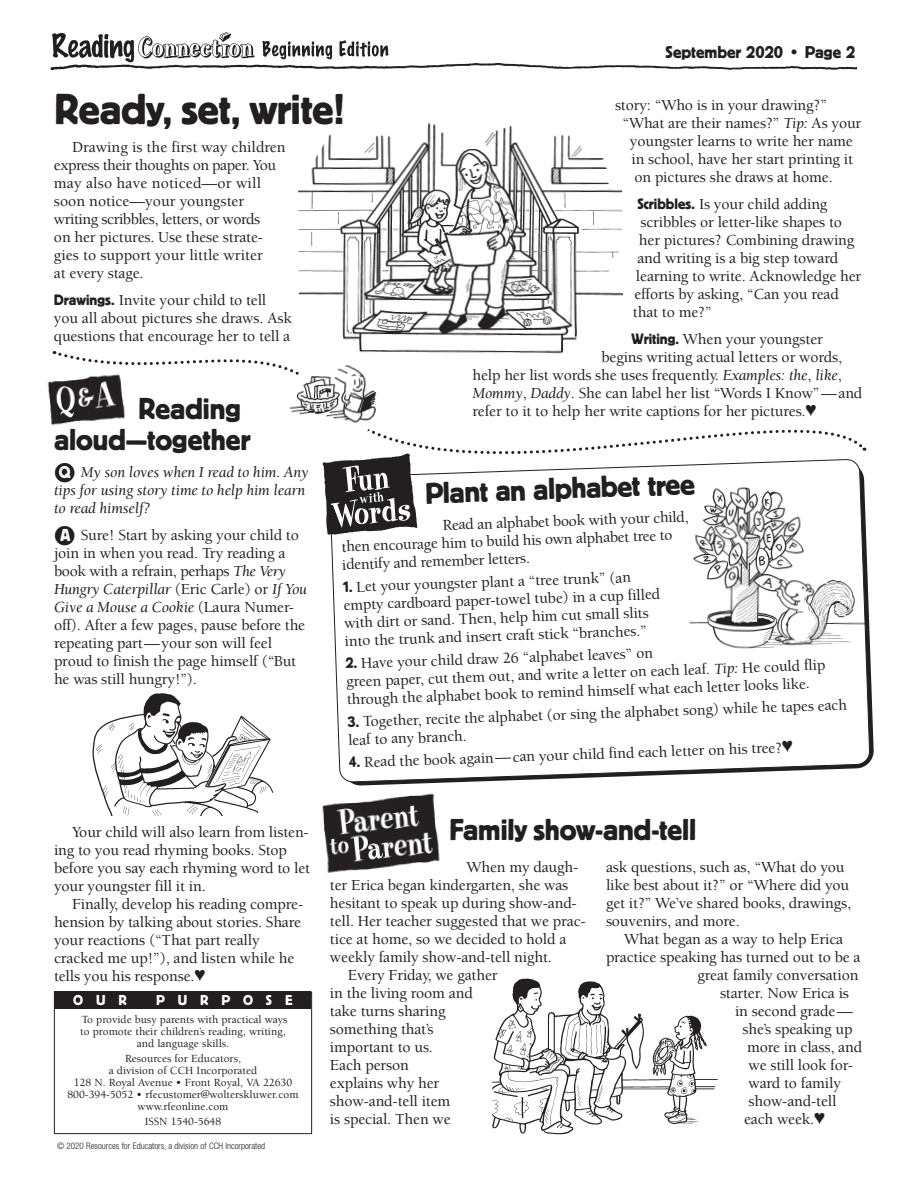
<style>
.page{position:relative;width:918px;height:1188px;background:#fff}
.page>*{position:absolute;margin:0;border:0;box-sizing:border-box;transform-origin:0 0}
.t1{font:45px "Platz";letter-spacing:-.005em;color:#231f20}
.t2{font:31.5px/31.5px "Platz";color:#231f20}
.t3{font:18px "Platz";color:#231f20}
.t4{font:500 15.75px/18px "Berkeley Std";letter-spacing:-.01em;color:#231f20}
.t5{font:italic 15.75px/18px "Berkeley Std";letter-spacing:-.01em;color:#231f20}
.t6{font:15px "Platz";letter-spacing:.86em;color:#fff}
.t7{font:500 11.25px/12px "Berkeley Std";color:#231f20;text-align:center}
.t8{font:300 condensed 9px "Helvetica Neue";color:#231f20}
.s1{font-weight:400;font-style:italic}
.s2{font-family:"Platz";font-weight:400}
.s3{font-family:"Platz";font-style:normal;font-size:18px;color:#fff}
.s4{font-family:"Platz";font-weight:400;font-size:18px;color:#fff}
</style>
<div class="page">
<svg style="left:383px;top:429px;width:483px;height:26px"></svg>
<svg style="left:331px;top:459px;width:539px;height:323px"></svg>
<div style="left:54px;top:992px;width:258px;height:142px;border:1px solid #231f20"></div>
<div style="left:55px;top:992px;width:256px;height:17px;background:#231f20"></div>
<img style="left:50px;top:63px;width:807px;height:8px">
<img style="left:53px;top:33px;width:336px;height:30px">
<img style="left:47px;top:381px;width:5px;height:44px">
<img style="left:322px;top:793px;width:118px;height:80px">
<img style="left:322px;top:451px;width:96px;height:86px">
<img style="left:687px;top:487px;width:181px;height:166px">
<img style="left:492px;top:978px;width:226px;height:157px">
<img style="left:92px;top:693px;width:182px;height:122px">
<img style="left:298px;top:123px;width:325px;height:231px">
<svg style="left:52px;top:329px;width:329px;height:108px"></svg>
<img style="left:287px;top:362px;width:94px;height:64px">
<h1 class="t3" style="left:666px;top:42px;width:191px">September 2020 • Page 2</h1>
<h2 class="t1" style="left:54px;top:84px;width:292px">Ready, set, write!</h2>
<p class="t4" style="left:615px;top:96px;width:214px">story: “Who is in your drawing?”</p>
<p class="t4" style="left:622px;top:114px;width:240px">“What are their names?” <span class="s1">Tip:</span> As your</p>
<p class="t4" style="left:630px;top:132px;width:224px">youngster learns to write her name</p>
<p class="t4" style="left:631px;top:150px;width:223px">in school, have her start printing it</p>
<p class="t4" style="left:634px;top:168px;width:200px">on pictures she draws at home.</p>
<p class="t4" style="left:637px;top:195px;width:192px"><span class="s2">Scribbles.</span> Is your child adding</p>
<p class="t4" style="left:640px;top:213px;width:203px">scribbles or letter-like shapes to</p>
<p class="t4" style="left:639px;top:231px;width:217px">her pictures? Combining drawing</p>
<p class="t4" style="left:637px;top:249px;width:202px">and writing is a big step toward</p>
<p class="t4" style="left:636px;top:267px;width:227px">learning to write. Acknowledge her</p>
<p class="t4" style="left:634px;top:285px;width:206px">efforts by asking, “Can you read</p>
<p class="t4" style="left:633px;top:303px;width:80px">that to me?”</p>
<p class="t4" style="left:631px;top:330px;width:193px"><span class="s2">Writing.</span> When your youngster</p>
<p class="t4" style="left:601px;top:348px;width:242px">begins writing actual letters or words,</p>
<p class="t4" style="left:472px;top:366px;width:371px">help her list words she uses frequently. <span class="s1">Examples: the</span>, <span class="s1">like</span>,</p>
<p class="t4" style="left:472px;top:384px;width:391px"><span class="s1">Mommy</span>, <span class="s1">Daddy</span>. She can label her list “Words I Know”—and</p>
<p class="t4" style="left:472px;top:402px;width:346px">refer to it to help her write captions for her pictures.♥</p>
<p class="t4" style="left:54px;top:138px;width:233px;text-indent:18px">Drawing is the first way children express their thoughts on paper. You may also have noticed—or will soon notice—your youngster writing scribbles, letters, or words<br>on her pictures. Use these strate&shy;gies to support your little writer<br>at every stage.</p>
<p class="t4" style="left:54px;top:291px;width:239px"><span class="s2">Drawings.</span> Invite your child to tell you all about pictures she draws. Ask questions that encourage her to tell a</p>
<h2 class="t2" style="left:54px;top:392px;width:198px;text-indent:84px">Reading aloud—together</h2>
<p class="t5" style="left:54px;top:463px;width:256px">●<span class="s3">Q</span> My son loves when I read to him. Any tips for using story time to help him learn to read himself?</p>
<p class="t4" style="left:54px;top:526px;width:255px">●<span class="s4">A</span> Sure! Start by asking your child to join in when you read. Try reading a book with a refrain, perhaps <span class="s1">The Very Hungry Caterpillar</span> (Eric Carle) or <span class="s1">If You Give a Mouse a Cookie</span> (Laura Numer&shy;off). After a few pages, pause before the repeating part—your son will feel proud to finish the page himself (“But he was still hungry!”).</p>
<h2 class="t2" style="left:425px;top:477px;width:271px;rotate:-2deg">Plant an alphabet tree</h2>
<p class="t4" style="left:341px;top:520px;width:349px;text-indent:102px;rotate:-2deg">Read an alphabet book with your child, then encourage him to build his own alphabet tree to identify and remember letters.</p>
<p class="t4" style="left:343px;top:578px;width:318px;rotate:-2deg"><span class="s2">1.</span> Let your youngster plant a “tree trunk” (an empty cardboard paper-towel tube) in a cup filled with dirt or sand. Then, help him cut small slits into the trunk and insert craft stick “branches.”</p>
<p class="t4" style="left:345px;top:655px;width:481px;rotate:-2deg"><span class="s2">2.</span> Have your child draw 26 “alphabet leaves” on<br>green paper, cut them out, and write a letter on each leaf. <span class="s1">Tip:</span> He could flip through the alphabet book to remind himself what each letter looks like.</p>
<p class="t4" style="left:347px;top:713px;width:501px;rotate:-2deg"><span class="s2">3.</span> Together, recite the alphabet (or sing the alphabet song) while he tapes each leaf to any branch.</p>
<p class="t4" style="left:349px;top:754px;width:446px;rotate:-2deg"><span class="s2">4.</span> Read the book again—can your child find each letter on his tree?♥</p>
<p class="t4" style="left:72px;top:823px;width:238px">Your child will also learn from listen-</p>
<p class="t4" style="left:54px;top:841px;width:234px">ing to you read rhyming books. Stop</p>
<p class="t4" style="left:54px;top:859px;width:258px">before you say each rhyming word to let</p>
<p class="t4" style="left:54px;top:877px;width:153px">your youngster fill it in.</p>
<p class="t4" style="left:72px;top:895px;width:233px">Finally, develop his reading compre-</p>
<p class="t4" style="left:54px;top:913px;width:249px">hension by talking about stories. Share</p>
<p class="t4" style="left:54px;top:931px;width:207px">your reactions (“That part really</p>
<p class="t4" style="left:54px;top:949px;width:242px">cracked me up!”), and listen while he</p>
<p class="t4" style="left:54px;top:967px;width:153px">tells you his response.♥</p>
<h3 class="t6" style="left:73px;top:992px;width:55px">OUR</h3>
<h3 class="t6" style="left:156px;top:992px;width:138px">PURPOSE</h3>
<p class="t7" style="left:80px;top:1014px;width:209px">To provide busy parents with practical ways to promote their children’s reading, writing, and language skills.</p>
<p class="t7" style="left:67px;top:1053px;width:233px">Resources for Educators,<br>a division of CCH Incorporated<br>128 N. Royal Avenue • Front Royal, VA 22630<br>800-394-5052 • rfecustomer@wolterskluwer.com www.rfeonline.com</p>
<p class="t7" style="left:145px;top:1116px;width:78px">ISSN 1540-5648</p>
<p class="t8" style="left:57px;top:1141px;width:210px">© 2020 Resources for Educators, a division of CCH Incorporated</p>
<h2 class="t2" style="left:449px;top:814px;width:249px">Family show-and-tell</h2>
<p class="t4" style="left:466px;top:858px;width:113px">When my daugh-</p>
<p class="t4" style="left:330px;top:876px;width:240px">ter Erica began kindergarten, she was</p>
<p class="t4" style="left:330px;top:894px;width:248px">hesitant to speak up during show-and-</p>
<p class="t4" style="left:330px;top:912px;width:257px">tell. Her teacher suggested that we prac-</p>
<p class="t4" style="left:330px;top:930px;width:238px">tice at home, so we decided to hold a</p>
<p class="t4" style="left:330px;top:948px;width:223px">weekly family show-and-tell night.</p>
<p class="t4" style="left:348px;top:966px;width:151px">Every Friday, we gather</p>
<p class="t4" style="left:330px;top:984px;width:144px">in the living room and</p>
<p class="t4" style="left:330px;top:1002px;width:117px">take turns sharing</p>
<p class="t4" style="left:330px;top:1020px;width:105px">something that’s</p>
<p class="t4" style="left:330px;top:1038px;width:105px">important to us.</p>
<p class="t4" style="left:330px;top:1056px;width:80px">Each person</p>
<p class="t4" style="left:330px;top:1074px;width:111px">explains why her</p>
<p class="t4" style="left:330px;top:1092px;width:122px">show-and-tell item</p>
<p class="t4" style="left:330px;top:1110px;width:122px">is special. Then we</p>
<p class="t4" style="left:606px;top:858px;width:240px">ask questions, such as, “What do you</p>
<p class="t4" style="left:606px;top:876px;width:245px">like best about it?” or “Where did you</p>
<p class="t4" style="left:606px;top:894px;width:247px">get it?” We’ve shared books, drawings,</p>
<p class="t4" style="left:606px;top:912px;width:135px">souvenirs, and more.</p>
<p class="t4" style="left:624px;top:930px;width:221px">What began as a way to help Erica</p>
<p class="t4" style="left:606px;top:948px;width:256px">practice speaking has turned out to be a</p>
<p class="t4" style="left:698px;top:966px;width:162px">great family conversation</p>
<p class="t4" style="left:720px;top:984px;width:131px">starter. Now Erica is</p>
<p class="t4" style="left:735px;top:1002px;width:119px">in second grade—</p>
<p class="t4" style="left:743px;top:1020px;width:112px">she’s speaking up</p>
<p class="t4" style="left:747px;top:1038px;width:117px">more in class, and</p>
<p class="t4" style="left:749px;top:1056px;width:106px">we still look for-</p>
<p class="t4" style="left:749px;top:1074px;width:94px">ward to family</p>
<p class="t4" style="left:749px;top:1092px;width:89px">show-and-tell</p>
<p class="t4" style="left:744px;top:1110px;width:83px">each week.♥</p>
</div>
